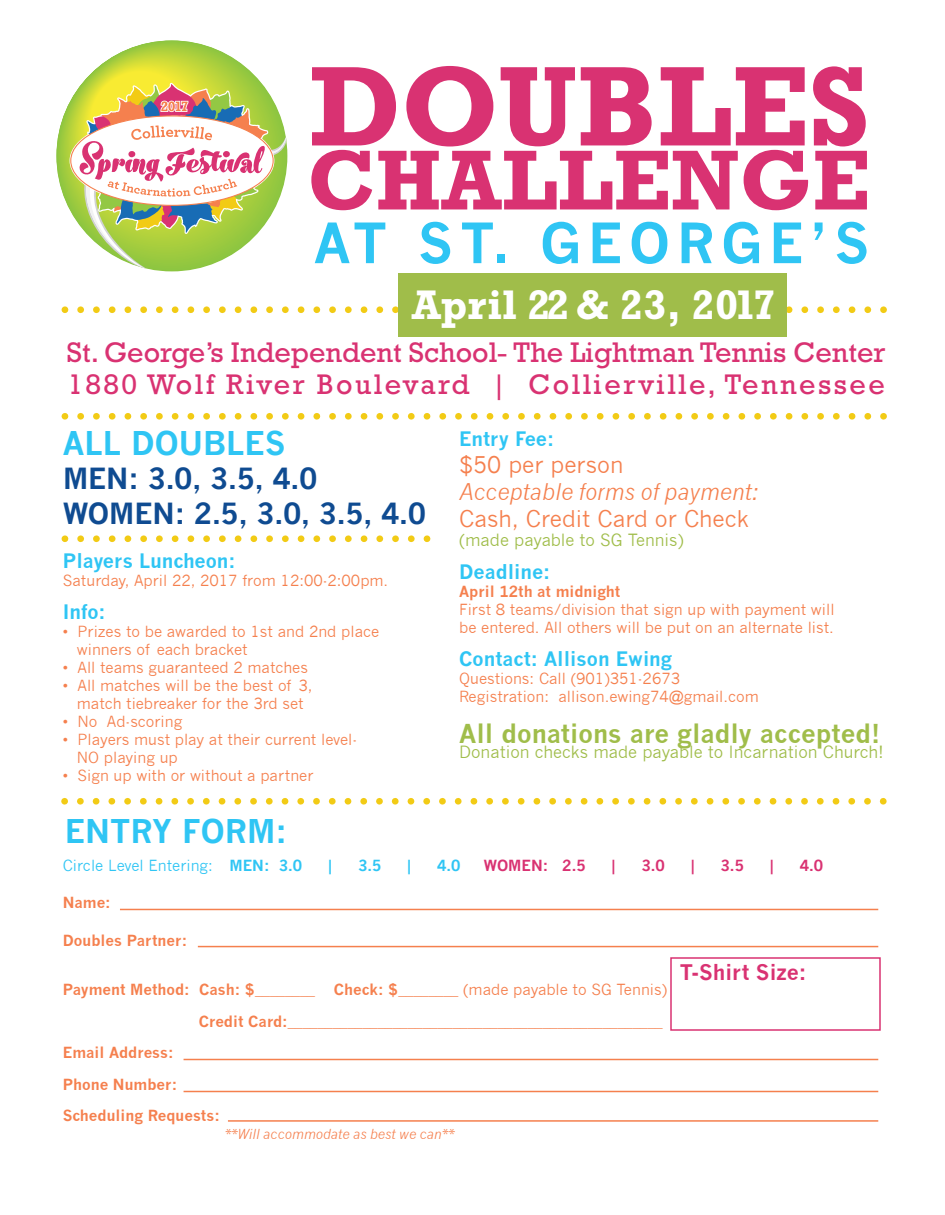
<style>
.page{position:relative;width:945px;height:1215px;background:#fff}
.page>*{position:absolute;margin:0;border:0;box-sizing:border-box;transform-origin:0 0}
.t1{font:700 115.2px "Rockwell";color:#d93272}
.t2{font:700 86.4px "Rockwell";color:#d93272}
.t3{font:700 54.45px "News Gothic";letter-spacing:.125em;color:#2fc5f4}
.t4{font:700 42px "Rockwell";color:#fff}
.t5{font:700 31.95px "News Gothic";color:#2fc5f4}
.t6{font:28.8px/32px "Rockwell";color:#d93272}
.t7{font:700 28.5px/35.2px "News Gothic";color:#0f4b91}
.t8{font:700 25.5px "News Gothic";color:#a0bd4a}
.t9{font:22.5px "News Gothic";color:#f5804e}
.t10{font:italic 22.5px "News Gothic";color:#f5804e}
.t11{font:700 21px "News Gothic";color:#d93272}
.t12{font:700 19.5px "News Gothic";color:#2fc5f4}
.t13{font:16.5px "News Gothic";color:#a0bd4a}
.t14{font:15px/18px "News Gothic";color:#f5804e}
.t15{font:700 15px/31.5px "News Gothic";color:#f5804e}
.t16{font:15px "News Gothic";color:#2fc5f4}
.t17{font:700 15px "News Gothic";color:#d93272}
.t18{font:700 15px "News Gothic";color:#2fc5f4}
.t19{font:italic 13.5px "News Gothic";color:#f5804e}
.s1{font-weight:700}
.s2{font-weight:400}
</style>
<div class="page">
<div style="left:90px;top:71px;width:102px;height:102px;background:#f8eb32;border-radius:50%"></div>
<svg style="left:65px;top:306px;width:822px;height:7px"></svg>
<svg style="left:65px;top:413px;width:822px;height:7px"></svg>
<div style="left:398px;top:274px;width:389px;height:63px;background:#a0bd4a"></div>
<svg style="left:65px;top:798px;width:822px;height:7px"></svg>
<hr style="left:120px;top:909px;width:758px;height:1px;background:#f5804e">
<hr style="left:198px;top:946px;width:680px;height:1px;background:#f5804e">
<hr style="left:184px;top:1059px;width:694px;height:1px;background:#f5804e">
<hr style="left:184px;top:1091px;width:694px;height:1px;background:#f5804e">
<hr style="left:228px;top:1120px;width:650px;height:2px;background:#f5804e">
<svg style="left:65px;top:535px;width:366px;height:7px"></svg>
<div style="left:670px;top:957px;width:211px;height:74px;border:2px solid #d93272"></div>
<svg style="left:62px;top:82px;width:225px;height:187px"></svg>
<h1 class="t1" style="left:308px;top:39px;width:563px">DOUBLES</h1>
<h2 class="t2" style="left:308px;top:129px;width:563px">CHALLENGE</h2>
<h3 class="t3" style="left:314px;top:210px;width:558px">AT ST. GEORGE’S</h3>
<h3 class="t4" style="left:412px;top:280px;width:366px">April 22 &amp; 23, 2017</h3>
<h3 class="t6" style="left:67px;top:336px;width:820px">St. George’s Independent School- The Lightman Tennis Center<br>1880 Wolf River Boulevard | Collierville, Tennessee</h3>
<h3 class="t5" style="left:63px;top:424px;width:225px">ALL DOUBLES</h3>
<h3 class="t12" style="left:459px;top:426px;width:97px">Entry Fee:</h3>
<h3 class="t9" style="left:459px;top:451px;width:166px">$50 per person</h3>
<h3 class="t10" style="left:459px;top:478px;width:301px">Acceptable forms of payment:</h3>
<h3 class="t9" style="left:459px;top:505px;width:291px">Cash, Credit Card or Check</h3>
<p class="t13" style="left:459px;top:531px;width:226px">(made payable to SG Tennis)</p>
<h3 class="t12" style="left:459px;top:560px;width:93px">Deadline:</h3>
<p class="t15" style="left:459px;top:576px;width:163px">April 12th at midnight</p>
<p class="t14" style="left:459px;top:601px;width:377px">First 8 teams/division that sign up with payment will be entered. All others will be put on an alternate list.</p>
<h3 class="t12" style="left:459px;top:647px;width:214px">Contact: Allison Ewing</h3>
<p class="t14" style="left:459px;top:670px;width:301px">Questions: Call (901)351-2673<br>Registration: allison.ewing74@gmail.com</p>
<h3 class="t8" style="left:459px;top:718px;width:423px">All donations are gladly accepted!</h3>
<p class="t13" style="left:459px;top:742px;width:426px">Donation checks made payable to Incarnation Church!</p>
<h3 class="t7" style="left:63px;top:460px;width:364px">MEN: 3.0, 3.5, 4.0<br>WOMEN: 2.5, 3.0, 3.5, 4.0</h3>
<h3 class="t12" style="left:63px;top:549px;width:174px">Players Luncheon:</h3>
<p class="t14" style="left:63px;top:572px;width:327px">Saturday, April 22, 2017 from 12:00-2:00pm.</p>
<h3 class="t12" style="left:63px;top:600px;width:44px">Info:</h3>
<p class="t14" style="left:77px;top:623px;width:304px;text-indent:-14px">• Prizes to be awarded to 1st and 2nd place winners of each bracket</p>
<p class="t14" style="left:63px;top:659px;width:247px">• All teams guaranteed 2 matches</p>
<p class="t14" style="left:63px;top:677px;width:251px;text-align:center">• All matches will be the best of 3, match tiebreaker for the 3rd set</p>
<p class="t14" style="left:63px;top:713px;width:121px">• No Ad-scoring</p>
<p class="t14" style="left:77px;top:731px;width:282px;text-indent:-14px">• Players must play at their current level-<br>NO playing up</p>
<p class="t14" style="left:63px;top:767px;width:252px">• Sign up with or without a partner</p>
<h3 class="t5" style="left:65px;top:812px;width:224px">ENTRY FORM:</h3>
<p class="t16" style="left:63px;top:857px;width:241px">Circle Level Entering: <span class="s1">MEN: 3.0</span></p>
<p class="t18" style="left:326px;top:856px;width:10px">|</p>
<p class="t18" style="left:358px;top:856px;width:25px">3.5</p>
<p class="t18" style="left:405px;top:856px;width:10px">|</p>
<p class="t18" style="left:437px;top:856px;width:25px">4.0</p>
<p class="t17" style="left:484px;top:856px;width:103px">WOMEN: 2.5</p>
<p class="t17" style="left:609px;top:856px;width:10px">|</p>
<p class="t17" style="left:641px;top:856px;width:25px">3.0</p>
<p class="t17" style="left:688px;top:856px;width:10px">|</p>
<p class="t17" style="left:721px;top:856px;width:25px">3.5</p>
<p class="t17" style="left:768px;top:856px;width:10px">|</p>
<p class="t17" style="left:800px;top:856px;width:25px">4.0</p>
<p class="t15" style="left:63px;top:887px;width:49px">Name:</p>
<p class="t15" style="left:63px;top:924px;width:126px">Doubles Partner:</p>
<p class="t15" style="left:63px;top:974px;width:254px">Payment Method: Cash: $________</p>
<h3 class="t11" style="left:680px;top:959px;width:128px">T-Shirt Size:</h3>
<p class="t15" style="left:199px;top:974px;width:470px;text-indent:135px">Check: $________ <span class="s2">(made payable to SG Tennis)<br></span>Credit Card:__________________________________________________</p>
<p class="t15" style="left:63px;top:1037px;width:159px">Email Address:<br>Phone Number:<br>Scheduling Requests:</p>
<p class="t19" style="left:225px;top:1126px;width:231px">**Will accommodate as best we can**</p>
</div>
